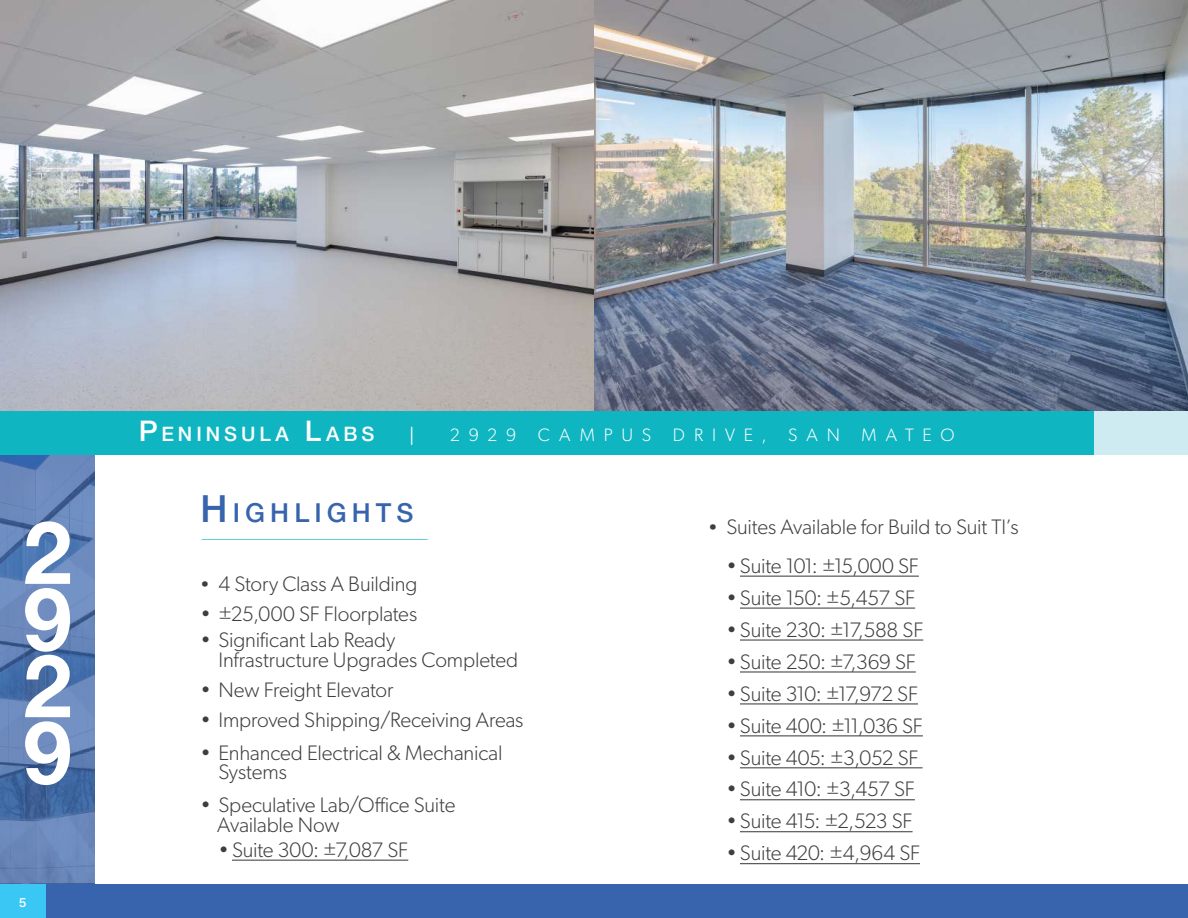
<style>
.page{position:relative;width:1188px;height:918px;background:#fff}
.page>*{position:absolute;margin:0;border:0;box-sizing:border-box;transform-origin:0 0}
.t1{font:700 87.45px/66.6px "Helvetica Neue LT Std";color:#fff;text-align:justify}
.t2{font:500 26.25px "Helvetica Neue LT Std";letter-spacing:.195em;color:#3863ad}
.t3{font:300 21px/19.5px "Gibson";letter-spacing:-.01em;color:#3e3e3f}
.t4{font:500 19.95px "Helvetica Neue LT Std";letter-spacing:.2em;color:#fff}
.t5{font:300 18px "Gibson";letter-spacing:.495em;color:#fff}
.t6{font:18px "Helvetica Neue LT Std";color:#fff}
.t7{font:500 13.5px "Work Sans";color:#fff}
.s1{font-size:28.5px}
.s2{font-size:37.5px}
.s3{font-family:"Work Sans";font-weight:500}
</style>
<div class="page">
<img style="left:0;top:455px;width:95px;height:430px">
<div style="left:1094px;top:411px;width:94px;height:44px;background:#cdebf1"></div>
<div style="left:0;top:411px;width:1094px;height:44px;background:#0fb6c1"></div>
<hr style="left:232px;top:860px;width:176px;height:1px;background:#3e3e3f">
<hr style="left:740px;top:576px;width:179px;height:1px;background:#3e3e3f">
<hr style="left:740px;top:608px;width:175px;height:1px;background:#3e3e3f">
<hr style="left:740px;top:640px;width:183px;height:1px;background:#3e3e3f">
<hr style="left:740px;top:671px;width:176px;height:2px;background:#3e3e3f">
<hr style="left:740px;top:703px;width:178px;height:1px;background:#3e3e3f">
<hr style="left:740px;top:735px;width:183px;height:1px;background:#3e3e3f">
<hr style="left:740px;top:767px;width:183px;height:1px;background:#3e3e3f">
<hr style="left:740px;top:799px;width:175px;height:1px;background:#3e3e3f">
<hr style="left:740px;top:831px;width:173px;height:1px;background:#3e3e3f">
<hr style="left:740px;top:863px;width:180px;height:1px;background:#3e3e3f">
<img style="left:0;top:0;width:1188px;height:411px">
<hr style="left:202px;top:539px;width:226px;height:1px;background:#0fb6c1">
<div style="left:0;top:885px;width:1188px;height:33px;background:#3863ad"></div>
<div style="left:0;top:885px;width:45px;height:33px;background:#3bc7f4"></div>
<h1 class="t1" style="left:23px;top:517px;width:50px">2<br>9<br>2<br>9</h1>
<p class="t7" style="left:19px;top:895px;width:9px">5</p>
<p class="t4" style="left:139px;top:422px;width:237px"><span class="s1">P</span>ENINSULA <span class="s1">L</span> ABS</p>
<p class="t6" style="left:410px;top:424px;width:5px">|</p>
<p class="t5" style="left:450px;top:424px;width:506px">2929 CAMPUS DRIVE, SAN MATEO</p>
<p class="t2" style="left:201px;top:498px;width:215px"><span class="s2">H</span>IGH LIGH TS</p>
<p class="t3" style="left:201px;top:574px;width:218px"><span class="s3">•</span> 4 Story Class A Building</p>
<p class="t3" style="left:201px;top:604px;width:218px">• ±25,000 SF Floorplates</p>
<p class="t3" style="left:219px;top:630px;width:301px;text-indent:-18px">• Significant Lab Ready<br>Infrastructure Upgrades Completed</p>
<p class="t3" style="left:201px;top:679px;width:194px">• New Freight Elevator</p>
<p class="t3" style="left:201px;top:709px;width:324px">• Improved Shipping/Receiving Areas</p>
<p class="t3" style="left:219px;top:742px;width:285px;text-indent:-18px">• Enhanced Electrical &amp; Mechanical<br>Systems</p>
<p class="t3" style="left:217px;top:795px;width:240px;text-indent:-17px">• Speculative Lab/Office Suite<br>Available Now</p>
<p class="t3" style="left:219px;top:840px;width:191px">• Suite 300: ±7,087 SF</p>
<p class="t3" style="left:708px;top:517px;width:312px"><span class="s3">•</span> Suites Available for Build to Suit TI’s</p>
<p class="t3" style="left:726px;top:556px;width:194px">• Suite 101: ±15,000 SF</p>
<p class="t3" style="left:726px;top:588px;width:190px">• Suite 150: ±5,457 SF</p>
<p class="t3" style="left:726px;top:619px;width:198px">• Suite 230: ±17,588 SF</p>
<p class="t3" style="left:726px;top:651px;width:191px">• Suite 250: ±7,369 SF</p>
<p class="t3" style="left:726px;top:683px;width:193px">• Suite 310: ±17,972 SF</p>
<p class="t3" style="left:726px;top:715px;width:198px">• Suite 400: ±11,036 SF</p>
<p class="t3" style="left:726px;top:747px;width:193px">• Suite 405: ±3,052 SF</p>
<p class="t3" style="left:726px;top:779px;width:190px">• Suite 410: ±3,457 SF</p>
<p class="t3" style="left:726px;top:811px;width:188px">• Suite 415: ±2,523 SF</p>
<p class="t3" style="left:726px;top:843px;width:195px">• Suite 420: ±4,964 SF</p>
</div>
